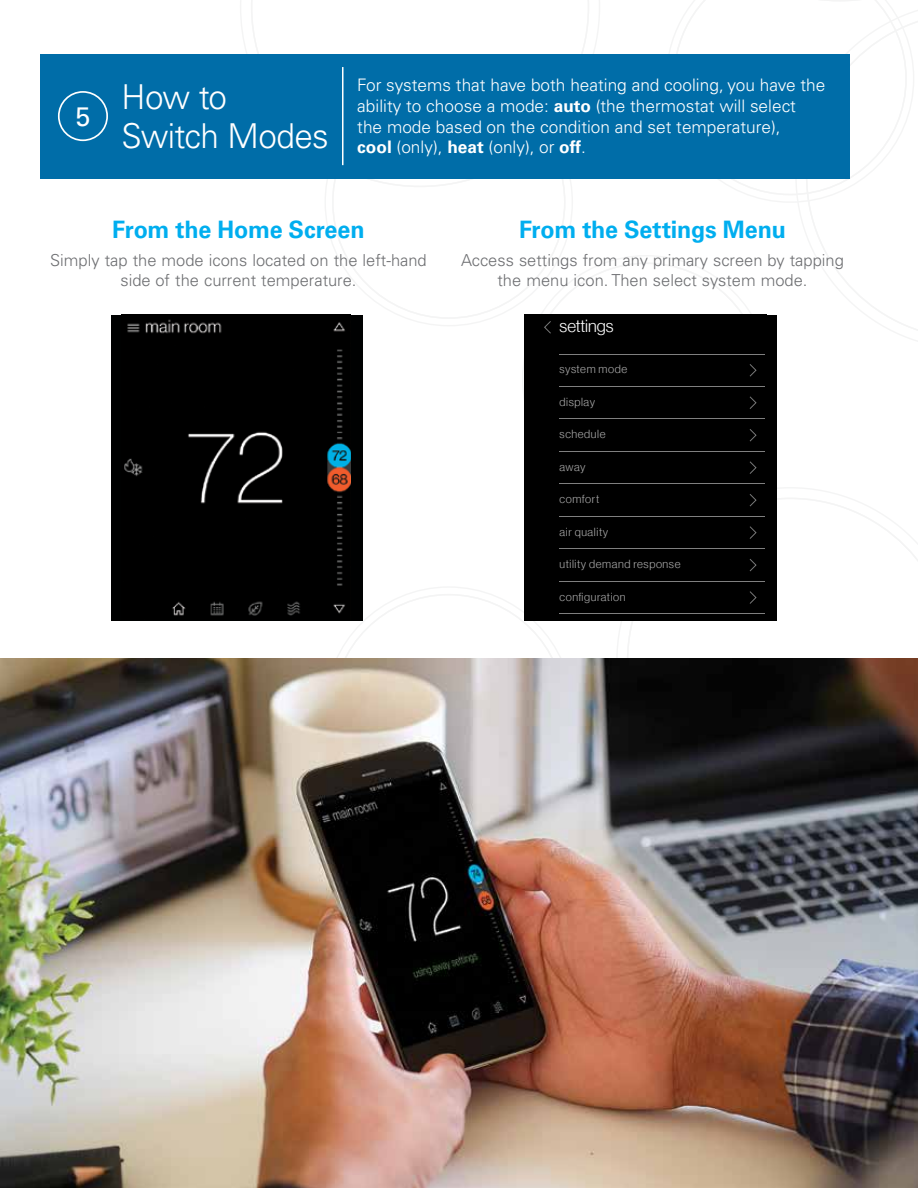
<style>
.page{position:relative;width:918px;height:1188px;background:#fff}
.page>*{position:absolute;margin:0;border:0;box-sizing:border-box;transform-origin:0 0}
.t1{font:300 34.35px/39px "Univers LT Pro 45";letter-spacing:-.02em;color:#fff}
.t2{font:26.85px "Univers LT Pro 55 Roman";color:#fff}
.t3{font:700 24px "Univers LT Pro 65";letter-spacing:-.01em;color:#00aeef}
.t4{font:300 17.25px/20.7px "Univers LT Pro 45";color:#fff}
.t5{font:300 17.25px "Neue Haas Grotesk Display";color:#fff}
.t6{font:300 16.5px/19.8px "Univers LT Pro 45";color:#6d6e71;text-align:center}
.t7{font:300 11.4px "Neue Haas Grotesk Display";letter-spacing:.05em;color:#aaa}
.s1{font-family:"Univers LT Pro 65";font-weight:700}
</style>
<div class="page">
<svg style="left:324px;top:178px;width:250px;height:148px"></svg>
<svg style="left:521px;top:254px;width:220px;height:141px"></svg>
<svg style="left:337px;top:587px;width:224px;height:71px"></svg>
<svg style="left:741px;top:0;width:177px;height:341px"></svg>
<svg style="left:334px;top:178px;width:212px;height:10px"></svg>
<div style="left:40px;top:54px;width:810px;height:124px;background:#006da8"></div>
<hr style="left:342px;top:67px;width:2px;height:98px;background:#fff">
<div style="left:111px;top:315px;width:252px;height:306px;background:#000101"></div>
<img style="left:124px;top:319px;width:227px;height:297px">
<img style="left:0;top:658px;width:918px;height:530px">
<div style="left:58px;top:91px;width:50px;height:50px;border:2px solid #fff;border-radius:50%"></div>
<div style="left:525px;top:315px;width:252px;height:306px;background:#000"></div>
<hr style="left:560px;top:354px;width:205px;height:1px;background:#fff">
<svg style="left:749px;top:364px;width:8px;height:13px"></svg>
<hr style="left:560px;top:418px;width:205px;height:1px;background:#fff">
<hr style="left:560px;top:451px;width:205px;height:1px;background:#fff">
<hr style="left:560px;top:483px;width:205px;height:1px;background:#fff">
<hr style="left:560px;top:516px;width:205px;height:1px;background:#fff">
<hr style="left:560px;top:548px;width:205px;height:1px;background:#fff">
<svg style="left:749px;top:429px;width:8px;height:143px"></svg>
<hr style="left:560px;top:581px;width:205px;height:1px;background:#fff">
<svg style="left:749px;top:581px;width:8px;height:23px"></svg>
<hr style="left:560px;top:613px;width:205px;height:1px;background:#fff">
<hr style="left:560px;top:386px;width:205px;height:1px;background:#fff">
<svg style="left:749px;top:396px;width:8px;height:23px"></svg>
<svg style="left:544px;top:321px;width:7px;height:13px"></svg>
<h2 class="t2" style="left:75px;top:98px;width:16px">5</h2>
<h1 class="t1" style="left:122px;top:76px;width:209px">How to<br>Switch Modes</h1>
<p class="t4" style="left:357px;top:74px;width:470px">For systems that have both heating and cooling, you have the ability to choose a mode: <span class="s1">auto</span> (the thermostat will select<br>the mode based on the condition and set temperature),<br><span class="s1">cool</span> (only), <span class="s1">heat</span> (only), or <span class="s1">off</span>.</p>
<h3 class="t3" style="left:112px;top:212px;width:254px">From the Home Screen</h3>
<p class="t6" style="left:50px;top:250px;width:378px">Simply tap the mode icons located on the left-hand side of the current temperature.</p>
<h3 class="t3" style="left:519px;top:212px;width:268px">From the Settings Menu</h3>
<p class="t6" style="left:461px;top:250px;width:384px">Access settings from any primary screen by tapping the menu icon. Then select system mode.</p>
<p class="t5" style="left:560px;top:316px;width:56px">settings</p>
<p class="t7" style="left:560px;top:363px;width:69px">system mode</p>
<p class="t7" style="left:560px;top:395px;width:37px">display</p>
<p class="t7" style="left:560px;top:428px;width:48px">schedule</p>
<p class="t7" style="left:560px;top:460px;width:27px">away</p>
<p class="t7" style="left:560px;top:493px;width:41px">comfort</p>
<p class="t7" style="left:560px;top:525px;width:50px">air quality</p>
<p class="t7" style="left:560px;top:558px;width:123px">utility demand response</p>
<p class="t7" style="left:560px;top:590px;width:68px">configuration</p>
</div>
